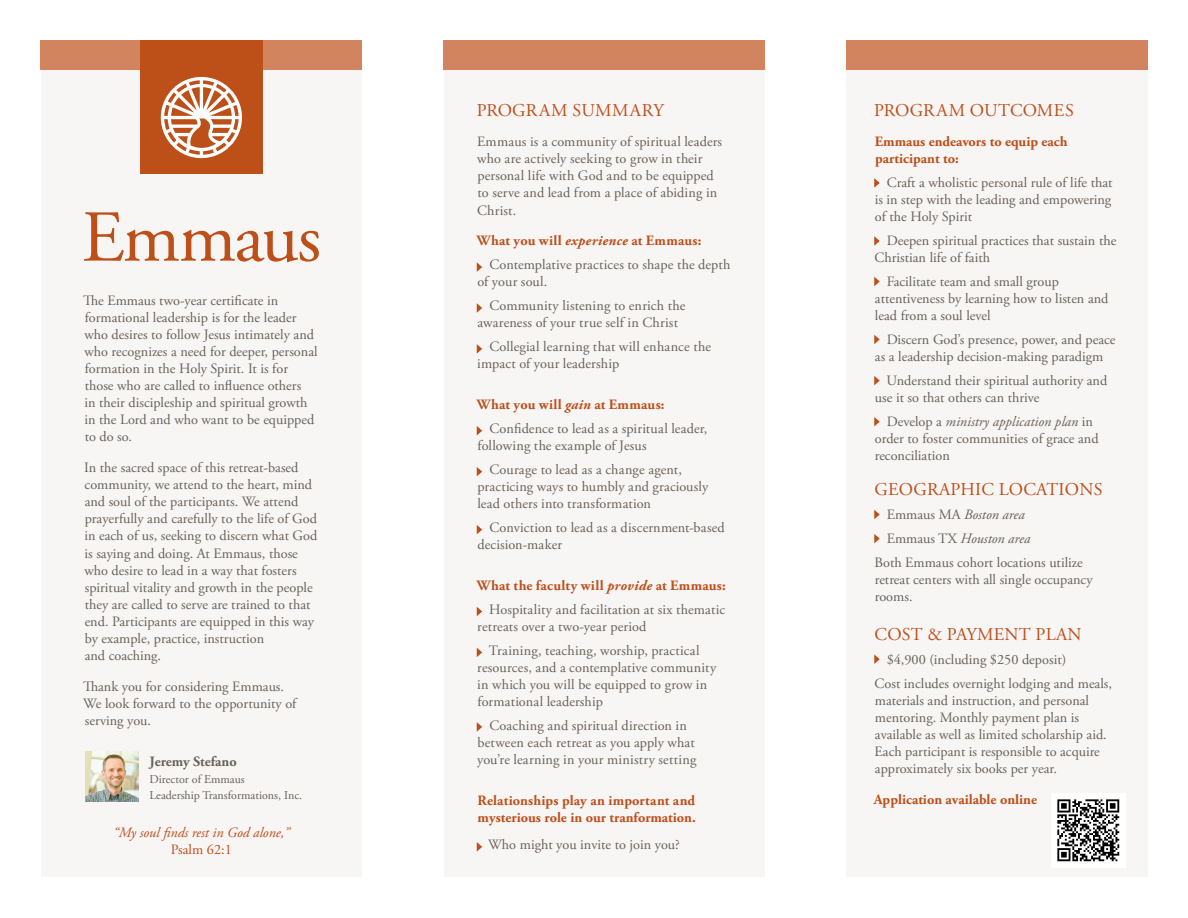
<style>
.page{position:relative;width:1188px;height:918px;background:#fff}
.page>*{position:absolute;margin:0;border:0;box-sizing:border-box;transform-origin:0 0}
.Paragraph{font:18px "Adobe Garamond Pro";letter-spacing:.015em;color:#bd4f19}
.Paragraph-2{font:14.25px/17.1px "Adobe Garamond Pro";color:#696158}
.Paragraph-3{font:700 14.25px/17.1px "Adobe Garamond Pro";color:#bd4f19}
.Paragraph-4{font:italic 14.25px "Adobe Garamond Pro";color:#696158}
.Paragraph-5{font:italic 14.25px/17.1px "Adobe Garamond Pro";color:#bd4f19;text-align:center}
.Paragraph-6{font:700 14.25px "Adobe Garamond Pro";letter-spacing:.02em;color:#bd4f19}
.t1{font:700 14.25px "Adobe Garamond Pro";color:#696158}
.t2{font:12px "Adobe Garamond Pro";color:#696158}
.s1{font-style:normal}
.s2{font-style:italic}
</style>
<div class="page">
<div style="left:846px;top:41px;width:302px;height:836px;background:#f8f5f5"></div>
<div style="left:41px;top:41px;width:321px;height:836px;background:#f8f5f5"></div>
<div style="left:444px;top:41px;width:320px;height:836px;background:#f8f5f5"></div>
<div style="left:40px;top:40px;width:322px;height:30px;background:#d1845e"></div>
<div style="left:443px;top:40px;width:322px;height:30px;background:#d1845e"></div>
<div style="left:846px;top:40px;width:302px;height:30px;background:#d1845e"></div>
<div style="left:140px;top:40px;width:122px;height:134px;background:#bd4f19"></div>
<svg style="left:84px;top:212px;width:235px;height:50px"></svg>
<svg style="left:161px;top:77px;width:81px;height:81px"></svg>
<img style="left:85px;top:752px;width:54px;height:49px">
<svg style="left:477px;top:262px;width:5px;height:10px"></svg>
<svg style="left:477px;top:426px;width:5px;height:9px"></svg>
<svg style="left:477px;top:607px;width:5px;height:9px"></svg>
<svg style="left:477px;top:303px;width:5px;height:10px"></svg>
<svg style="left:477px;top:467px;width:5px;height:9px"></svg>
<svg style="left:477px;top:648px;width:5px;height:9px"></svg>
<svg style="left:477px;top:344px;width:5px;height:10px"></svg>
<svg style="left:477px;top:525px;width:5px;height:9px"></svg>
<svg style="left:477px;top:722px;width:5px;height:10px"></svg>
<svg style="left:477px;top:842px;width:5px;height:10px"></svg>
<svg style="left:874px;top:178px;width:6px;height:10px"></svg>
<svg style="left:874px;top:236px;width:6px;height:10px"></svg>
<svg style="left:874px;top:277px;width:6px;height:9px"></svg>
<svg style="left:874px;top:335px;width:6px;height:9px"></svg>
<svg style="left:874px;top:376px;width:6px;height:9px"></svg>
<svg style="left:874px;top:417px;width:6px;height:9px"></svg>
<svg style="left:874px;top:510px;width:6px;height:9px"></svg>
<svg style="left:874px;top:534px;width:6px;height:9px"></svg>
<svg style="left:874px;top:654px;width:6px;height:10px"></svg>
<img style="left:1057px;top:799px;width:63px;height:63px">
<p class="Paragraph-2" style="left:83px;top:292px;width:236px">The Emmaus two-year certificate in formational leadership is for the leader who desires to follow Jesus intimately and who recognizes a need for deeper, personal formation in the Holy Spirit. It is for those who are called to influence others<br>in their discipleship and spiritual growth in the Lord and who want to be equipped to do so.</p>
<p class="Paragraph-2" style="left:84px;top:459px;width:235px">In the sacred space of this retreat-based community, we attend to the heart, mind and soul of the participants. We attend prayerfully and carefully to the life of God in each of us, seeking to discern what God is saying and doing. At Emmaus, those who desire to lead in a way that fosters spiritual vitality and growth in the people they are called to serve are trained to that end. Participants are equipped in this way by example, practice, instruction<br>and coaching.</p>
<p class="Paragraph-2" style="left:83px;top:678px;width:215px">Thank you for considering Emmaus.<br>We look forward to the opportunity of serving you.</p>
<p class="t1" style="left:150px;top:753px;width:89px">Jeremy Stefano</p>
<p class="t2" style="left:150px;top:772px;width:97px">Director of Emmaus</p>
<p class="t2" style="left:150px;top:788px;width:154px">Leadership Transformations, Inc.</p>
<p class="Paragraph-5" style="left:113px;top:824px;width:178px">“My soul finds rest in God alone,”<br><span class="s1">Psalm 62:1</span></p>
<p class="Paragraph" style="left:477px;top:99px;width:188px">PROGRAM SUMMARY</p>
<p class="Paragraph-2" style="left:477px;top:134px;width:247px">Emmaus is a community of spiritual leaders who are actively seeking to grow in their personal life with God and to be equipped to serve and lead from a place of abiding in Christ.</p>
<p class="Paragraph-3" style="left:477px;top:232px;width:226px">What you will <span class="s2">experience</span> at Emmaus:</p>
<p class="Paragraph-2" style="left:477px;top:256px;width:255px;text-indent:12px">Contemplative practices to shape the depth of your soul.</p>
<p class="Paragraph-2" style="left:477px;top:297px;width:209px;text-indent:12px">Community listening to enrich the awareness of your true self in Christ</p>
<p class="Paragraph-2" style="left:477px;top:338px;width:235px;text-indent:12px">Collegial learning that will enhance the impact of your leadership</p>
<p class="Paragraph-3" style="left:477px;top:396px;width:189px">What you will <span class="s2">gain</span> at Emmaus:</p>
<p class="Paragraph-2" style="left:478px;top:420px;width:231px;text-indent:12px">Confidence to lead as a spiritual leader, following the example of Jesus</p>
<p class="Paragraph-2" style="left:477px;top:461px;width:232px;text-indent:12px">Courage to lead as a change agent, practicing ways to humbly and graciously</p>
<p class="Paragraph-2" style="left:477px;top:495px;width:175px">lead others into transformation</p>
<p class="Paragraph-2" style="left:477px;top:519px;width:249px;text-indent:12px">Conviction to lead as a discernment-based decision-maker</p>
<p class="Paragraph-6" style="left:477px;top:577px;width:251px">What the faculty will <span class="s2">provide</span> at Emmaus:</p>
<p class="Paragraph-2" style="left:477px;top:601px;width:249px;text-indent:12px">Hospitality and facilitation at six thematic retreats over a two-year period</p>
<p class="Paragraph-2" style="left:477px;top:642px;width:240px;text-indent:12px">Training, teaching, worship, practical resources, and a contemplative community in which you will be equipped to grow in formational leadership</p>
<p class="Paragraph-2" style="left:477px;top:717px;width:221px;text-align:center">Coaching and spiritual direction in between each retreat as you apply what you’re learning in your ministry setting</p>
<p class="Paragraph-3" style="left:477px;top:792px;width:220px">Relationships play an important and mysterious role in our tranformation.</p>
<p class="Paragraph-2" style="left:488px;top:836px;width:193px">Who might you invite to join you?</p>
<p class="Paragraph" style="left:874px;top:99px;width:201px">PROGRAM OUTCOMES</p>
<p class="Paragraph-3" style="left:875px;top:133px;width:194px">Emmaus endeavors to equip each participant to:</p>
<p class="Paragraph-2" style="left:875px;top:175px;width:239px;text-align:justify;text-indent:12px">Craft a wholistic personal rule of life that is in step with the leading and empowering of the Holy Spirit</p>
<p class="Paragraph-2" style="left:875px;top:233px;width:243px;text-indent:12px">Deepen spiritual practices that sustain the<br>Christian life of faith</p>
<p class="Paragraph-2" style="left:875px;top:274px;width:235px;text-indent:12px">Facilitate team and small group attentiveness by learning how to listen and lead from a soul level</p>
<p class="Paragraph-2" style="left:875px;top:332px;width:242px;text-indent:12px">Discern God’s presence, power, and peace as a leadership decision-making paradigm</p>
<p class="Paragraph-2" style="left:875px;top:373px;width:234px;text-indent:12px">Understand their spiritual authority and use it so that others can thrive</p>
<p class="Paragraph-2" style="left:875px;top:414px;width:225px;text-indent:12px">Develop a <span class="s2">ministry application plan</span> in order to foster communities of grace and reconciliation</p>
<p class="Paragraph" style="left:875px;top:479px;width:230px">GEOGRAPHIC LOCATIONS</p>
<p class="Paragraph-4" style="left:887px;top:506px;width:139px"><span class="s1">Emmaus MA</span> Boston area</p>
<p class="Paragraph-4" style="left:887px;top:530px;width:145px"><span class="s1">Emmaus TX</span> Houston area</p>
<p class="Paragraph-2" style="left:874px;top:554px;width:220px">Both Emmaus cohort locations utilize retreat centers with all single occupancy rooms.</p>
<p class="Paragraph" style="left:875px;top:623px;width:209px">COST &amp; PAYMENT PLAN</p>
<p class="Paragraph-2" style="left:887px;top:651px;width:181px">$4,900 (including $250 deposit)</p>
<p class="Paragraph-2" style="left:875px;top:675px;width:239px">Cost includes overnight lodging and meals, materials and instruction, and personal mentoring. Monthly payment plan is available as well as limited scholarship aid.<br>Each participant is responsible to acquire approximately six books per year.</p>
<p class="Paragraph-3" style="left:874px;top:791px;width:165px">Application available online</p>
</div>
